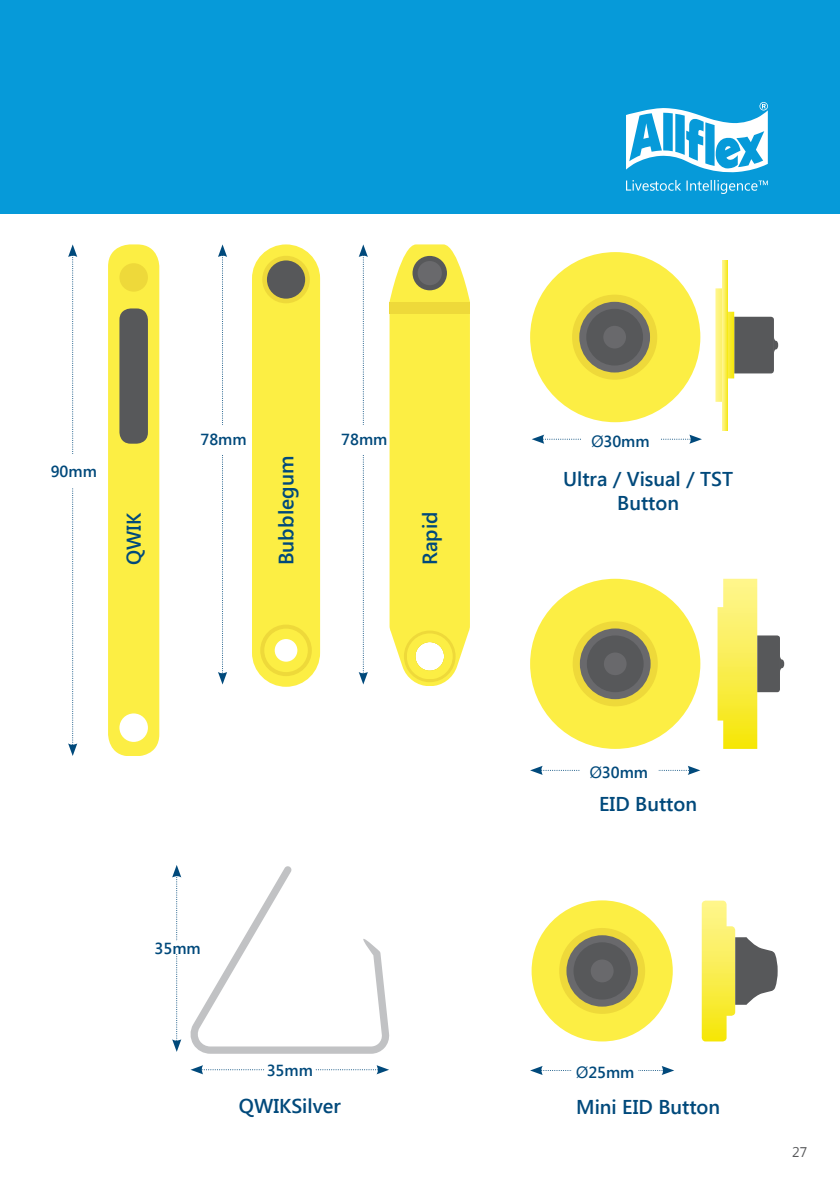
<style>
.page{position:relative;width:840px;height:1191px;background:#fff}
.page>*{position:absolute;margin:0;border:0;box-sizing:border-box;transform-origin:0 0}
.t1{font:600 20.8px "Segoe UI";color:#00497b}
.t2{font:600 20.4px "Segoe UI";color:#00497b}
.t3{font:600 20px/24px "Segoe UI";color:#00497b;text-align:center}
.t4{font:600 19.8px "Segoe UI";color:#00497b}
.t5{font:600 16px "Segoe UI";color:#00497b}
.t6{font:14px "Segoe UI";color:#57585a}
.s1{font-family:"Helvetica Neue";font-weight:400}
</style>
<div class="page">
<div style="left:0;top:0;width:839px;height:214px;background:#069ad9"></div>
<svg style="left:626px;top:102px;width:141px;height:71px"></svg>
<svg style="left:626px;top:180px;width:54px;height:11px"></svg>
<svg style="left:686px;top:180px;width:81px;height:14px"></svg>
<svg style="left:218px;top:244px;width:9px;height:440px"></svg>
<div style="left:184px;top:425px;width:79px;height:29px;background:#fff"></div>
<svg style="left:68px;top:244px;width:9px;height:512px"></svg>
<div style="left:34px;top:454px;width:79px;height:34px;background:#fff"></div>
<svg style="left:358px;top:244px;width:10px;height:440px"></svg>
<div style="left:324px;top:425px;width:80px;height:29px;background:#fff"></div>
<svg style="left:190px;top:866px;width:199px;height:187px"></svg>
<svg style="left:172px;top:865px;width:9px;height:187px"></svg>
<div style="left:143px;top:941px;width:69px;height:13px;background:#fff"></div>
<svg style="left:190px;top:1065px;width:199px;height:9px"></svg>
<div style="left:265px;top:1056px;width:49px;height:27px;background:#fff"></div>
<div style="left:530px;top:252px;width:170px;height:170px;background:#fcee44;border-radius:85px"></div>
<div style="left:571px;top:295px;width:85px;height:85px;background:#eed93a;border-radius:50%"></div>
<div style="left:579px;top:302px;width:70px;height:70px;background:#69696c;border-radius:50%"></div>
<div style="left:586px;top:309px;width:56px;height:56px;background:#57585a;border-radius:50%"></div>
<div style="left:603px;top:326px;width:22px;height:22px;background:#69696c;border-radius:50%"></div>
<svg style="left:715px;top:288px;width:62px;height:114px"></svg>
<svg style="left:721px;top:260px;width:6px;height:170px"></svg>
<svg style="left:532px;top:434px;width:169px;height:10px"></svg>
<div style="left:581px;top:424px;width:77px;height:30px;background:#fff"></div>
<div style="left:530px;top:579px;width:170px;height:170px;background:#fcee44;border-radius:85px"></div>
<div style="left:572px;top:621px;width:85px;height:85px;background:#eed93a;border-radius:50%"></div>
<div style="left:579px;top:628px;width:71px;height:71px;background:#69696c;border-radius:50%"></div>
<div style="left:586px;top:635px;width:57px;height:57px;background:#57585a;border-radius:50%"></div>
<div style="left:603px;top:652px;width:23px;height:23px;background:#69696c;border-radius:50%"></div>
<svg style="left:717px;top:579px;width:66px;height:170px"></svg>
<svg style="left:530px;top:765px;width:170px;height:10px"></svg>
<div style="left:580px;top:755px;width:77px;height:30px;background:#fff"></div>
<div style="left:531px;top:900px;width:141px;height:141px;background:#fcee44;border-radius:71px"></div>
<div style="left:559px;top:928px;width:85px;height:85px;background:#eed93a;border-radius:50%"></div>
<div style="left:566px;top:935px;width:71px;height:71px;background:#69696c;border-radius:50%"></div>
<div style="left:573px;top:942px;width:57px;height:57px;background:#57585a;border-radius:50%"></div>
<div style="left:590px;top:959px;width:23px;height:23px;background:#69696c;border-radius:50%"></div>
<svg style="left:701px;top:900px;width:76px;height:141px"></svg>
<svg style="left:530px;top:1066px;width:144px;height:9px"></svg>
<div style="left:572px;top:1055px;width:65px;height:30px;background:#fff"></div>
<div style="left:252px;top:244px;width:68px;height:443px;background:#fcee44;border-radius:34px"></div>
<svg style="left:260px;top:625px;width:51px;height:51px"></svg>
<div style="left:262px;top:256px;width:47px;height:47px;background:#eed93a;border-radius:50%"></div>
<div style="left:267px;top:260px;width:38px;height:39px;background:#57585a;border-radius:50%"></div>
<svg style="left:389px;top:244px;width:80px;height:442px;background:#fbef5c"></svg>
<div style="left:412px;top:256px;width:34px;height:34px;background:#57585a;border-radius:50%"></div>
<div style="left:417px;top:261px;width:24px;height:24px;background:#69696c;border-radius:50%"></div>
<div style="left:389px;top:302px;width:80px;height:11px;background:#eed93a"></div>
<svg style="left:108px;top:244px;width:51px;height:512px;background:#fcee4d"></svg>
<div style="left:119px;top:263px;width:29px;height:29px;background:#eed93a;border-radius:14px"></div>
<div style="left:119px;top:308px;width:29px;height:136px;background:#57585a;border-radius:11px"></div>
<p class="t5" style="left:51px;top:460px;width:48px">90mm</p>
<p class="t4" style="left:120px;top:565px;width:54px;rotate:-90deg">QWIK</p>
<p class="t5" style="left:200px;top:428px;width:48px">78mm</p>
<p class="t1" style="left:271px;top:565px;width:111px;rotate:-90deg">Bubblegum</p>
<p class="t5" style="left:341px;top:428px;width:48px">78mm</p>
<p class="t2" style="left:415px;top:565px;width:55px;rotate:-90deg">Rapid</p>
<p class="t5" style="left:154px;top:936px;width:48px">35mm</p>
<p class="t5" style="left:266px;top:1058px;width:48px">35mm</p>
<p class="t3" style="left:239px;top:1093px;width:103px">QWIKSilver</p>
<p class="t5" style="left:591px;top:430px;width:60px"><span class="s1">Ø</span>30mm</p>
<p class="t3" style="left:563px;top:466px;width:171px">Ultra / Visual / TST<br>Button</p>
<p class="t5" style="left:589px;top:761px;width:60px"><span class="s1">Ø</span>30mm</p>
<p class="t3" style="left:599px;top:790px;width:99px">EID Button</p>
<p class="t5" style="left:576px;top:1061px;width:60px"><span class="s1">Ø</span>25mm</p>
<p class="t3" style="left:576px;top:1094px;width:145px">Mini EID Button</p>
<p class="t6" style="left:791px;top:1142px;width:17px">27</p>
</div>
